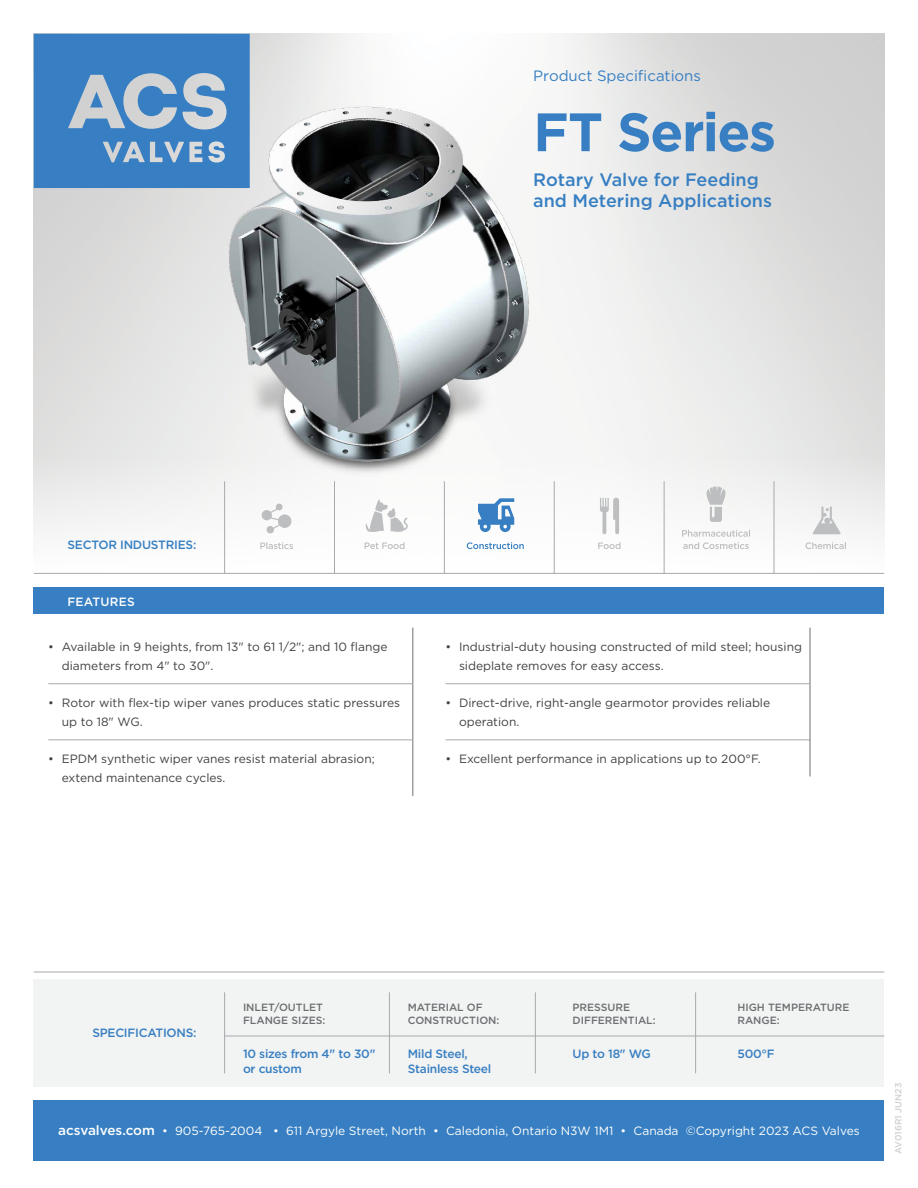
<style>
.page{position:relative;width:918px;height:1188px;background:#fff}
.page>*{position:absolute;margin:0;border:0;box-sizing:border-box;transform-origin:0 0}
.t1{font:700 54px "Gotham";letter-spacing:-.025em;color:#377fc2}
.t2{font:500 18px/21px "Gotham";color:#377fc2}
.t3{font:15px "Gotham";color:#377fc2}
.t4{font:12px/19.5px "Gotham";color:#414042}
.t5{font:12px "Gotham";color:#fff}
.t6{font:500 12px/15px "Gotham";letter-spacing:-.02em;color:#377fc2}
.t7{font:500 12px "Gotham";letter-spacing:.02em;color:#fff}
.t8{font:500 10.5px/13.5px "Gotham";color:#6d6e71}
.t9{font:500 9px "Gotham";color:#cfd1d2}
.s1{font-weight:500;font-size:13.5px}
</style>
<div class="page">
<div style="left:33px;top:979px;width:851px;height:108px;background:#f2f3f3"></div>
<hr style="left:34px;top:573px;width:850px;height:1px;background:#a7a9ac">
<hr style="left:34px;top:972px;width:850px;height:1px;background:#a7a9ac">
<svg style="left:34px;top:34px;width:216px;height:154px;background:#4e8bc4"></svg>
<div style="left:33px;top:1100px;width:851px;height:61px;background:#377fc2"></div>
<div style="left:34px;top:587px;width:850px;height:27px;background:#377fc2"></div>
<hr style="left:224px;top:481px;width:1px;height:93px;background:#a7a9ac">
<hr style="left:664px;top:481px;width:1px;height:93px;background:#a7a9ac">
<hr style="left:554px;top:481px;width:1px;height:93px;background:#a7a9ac">
<hr style="left:444px;top:481px;width:1px;height:93px;background:#a7a9ac">
<hr style="left:334px;top:481px;width:1px;height:93px;background:#a7a9ac">
<hr style="left:774px;top:481px;width:1px;height:93px;background:#a7a9ac">
<svg style="left:365px;top:542px;width:40px;height:7px"></svg>
<svg style="left:365px;top:499px;width:43px;height:34px"></svg>
<svg style="left:682px;top:530px;width:68px;height:19px"></svg>
<svg style="left:703px;top:486px;width:26px;height:36px"></svg>
<svg style="left:260px;top:542px;width:33px;height:7px"></svg>
<svg style="left:262px;top:504px;width:29px;height:29px"></svg>
<svg style="left:478px;top:498px;width:36px;height:34px"></svg>
<svg style="left:467px;top:542px;width:57px;height:7px"></svg>
<svg style="left:598px;top:542px;width:23px;height:7px"></svg>
<svg style="left:600px;top:497px;width:19px;height:38px"></svg>
<svg style="left:805px;top:542px;width:41px;height:7px"></svg>
<svg style="left:813px;top:506px;width:28px;height:28px"></svg>
<hr style="left:224px;top:1036px;width:660px;height:1px;background:#a7a9ac">
<hr style="left:224px;top:992px;width:1px;height:81px;background:#a7a9ac">
<hr style="left:389px;top:992px;width:1px;height:81px;background:#a7a9ac">
<hr style="left:535px;top:992px;width:1px;height:81px;background:#a7a9ac">
<hr style="left:695px;top:992px;width:1px;height:81px;background:#a7a9ac">
<hr style="left:413px;top:628px;width:1px;height:56px;background:#6d6e71">
<hr style="left:413px;top:684px;width:1px;height:56px;background:#6d6e71">
<hr style="left:413px;top:740px;width:1px;height:56px;background:#6d6e71">
<hr style="left:48px;top:683px;width:365px;height:1px;background:#a7a9ac">
<hr style="left:48px;top:740px;width:365px;height:1px;background:#a7a9ac">
<hr style="left:810px;top:628px;width:1px;height:56px;background:#6d6e71">
<hr style="left:446px;top:683px;width:364px;height:1px;background:#a7a9ac">
<hr style="left:446px;top:740px;width:364px;height:1px;background:#a7a9ac">
<hr style="left:810px;top:684px;width:1px;height:56px;background:#6d6e71">
<hr style="left:810px;top:740px;width:1px;height:36px;background:#6d6e71">
<img style="left:170px;top:81px;width:374px;height:406px">
<p class="t3" style="left:533px;top:66px;width:169px">Product Specifications</p>
<h1 class="t1" style="left:533px;top:96px;width:244px">FT Series</h1>
<h2 class="t2" style="left:533px;top:169px;width:240px">Rotary Valve for Feeding and Metering Applications</h2>
<p class="t6" style="left:68px;top:537px;width:130px">SECTOR INDUSTRIES:</p>
<p class="t7" style="left:68px;top:593px;width:69px">FEATURES</p>
<p class="t4" style="left:62px;top:636px;width:327px;text-indent:-14px">• Available in 9 heights, from 13" to 61 1/2"; and 10 flange diameters from 4" to 30".</p>
<p class="t4" style="left:62px;top:693px;width:340px;text-indent:-14px">• Rotor with flex-tip wiper vanes produces static pressures up to 18" WG.</p>
<p class="t4" style="left:62px;top:749px;width:315px;text-indent:-14px">• EPDM synthetic wiper vanes resist material abrasion; extend maintenance cycles.</p>
<p class="t4" style="left:459px;top:636px;width:345px;text-indent:-14px">• Industrial-duty housing constructed of mild steel; housing sideplate removes for easy access.</p>
<p class="t4" style="left:459px;top:693px;width:313px;text-indent:-14px">• Direct-drive, right-angle gearmotor provides reliable operation.</p>
<p class="t4" style="left:446px;top:749px;width:317px">• Excellent performance in applications up to 200°F.</p>
<p class="t6" style="left:92px;top:1025px;width:106px">SPECIFICATIONS:</p>
<p class="t8" style="left:243px;top:1000px;width:84px">INLET/OUTLET<br>FLANGE SIZES:</p>
<p class="t6" style="left:243px;top:1046px;width:134px">10 sizes from 4" to 30" or custom</p>
<p class="t8" style="left:408px;top:1000px;width:93px">MATERIAL OF<br>CONSTRUCTION:</p>
<p class="t6" style="left:408px;top:1046px;width:85px">Mild Steel,<br>Stainless Steel</p>
<p class="t8" style="left:573px;top:1000px;width:85px">PRESSURE<br>DIFFERENTIAL:</p>
<p class="t6" style="left:573px;top:1046px;width:80px">Up to 18" WG</p>
<p class="t8" style="left:737px;top:1000px;width:113px">HIGH TEMPERATURE<br>RANGE:</p>
<p class="t6" style="left:737px;top:1046px;width:39px">500°F</p>
<p class="t5" style="left:58px;top:1123px;width:803px"><span class="s1">acsvalves.com</span> • 905-765-2004 • 611 Argyle Street, North • Caledonia, Ontario N3W 1M1 • Canada ©Copyright 2023 ACS Valves</p>
<p class="t9" style="left:892px;top:1154px;width:73px;rotate:-90deg">AV016R1 JUN23</p>
</div>
